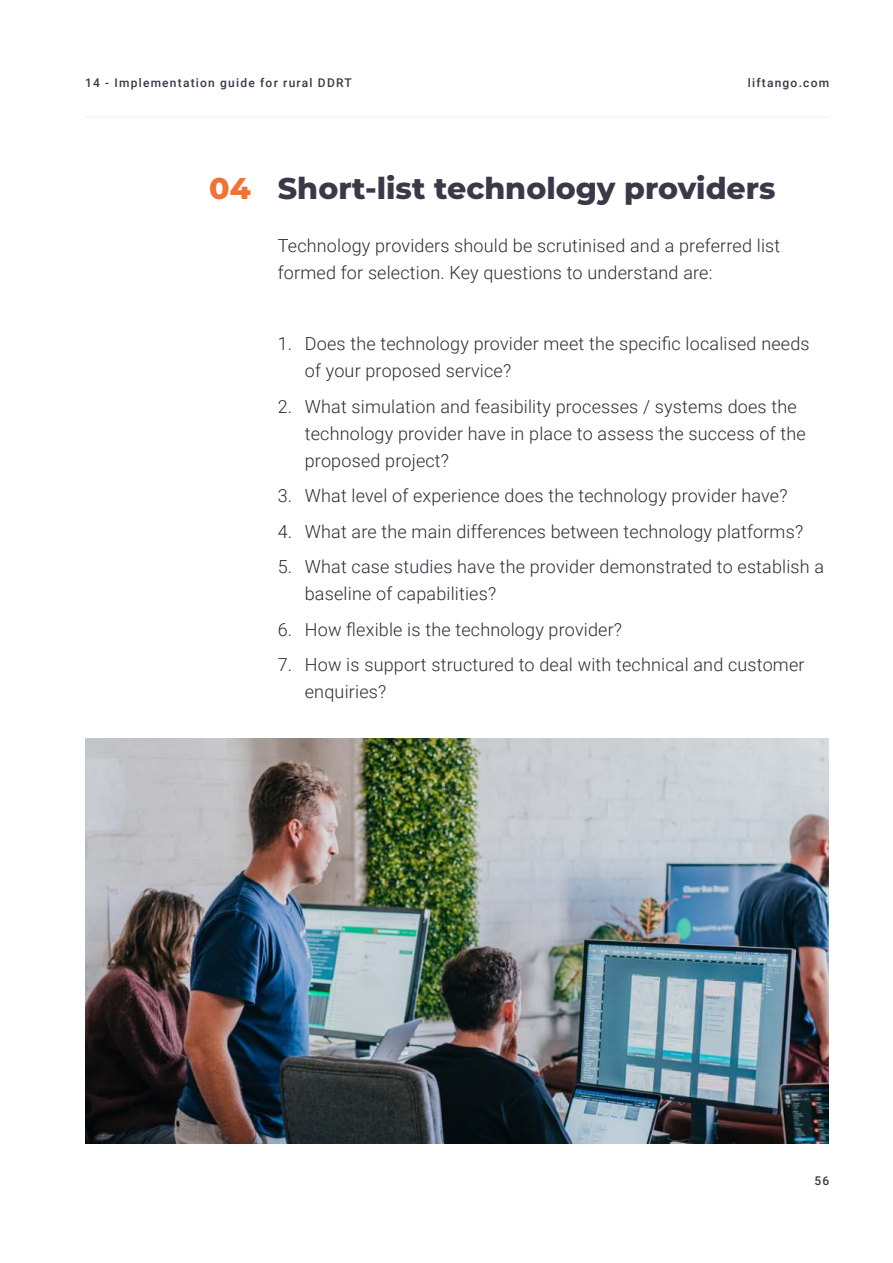
<style>
.page{position:relative;width:893px;height:1263px;background:#fff}
.page>*{position:absolute;margin:0;border:0;box-sizing:border-box;transform-origin:0 0}
.t1{font:800 30px "Montserrat";color:#393947}
.t2{font:300 18px/27px "Roboto";letter-spacing:.01em;color:#2c2c36}
.t3{font:500 12px "Roboto";letter-spacing:.1em;color:#393947}
.s1{color:#ee7334}
</style>
<div class="page">
<hr style="left:85px;top:116px;width:744px;height:2px;background:#f4f4f4">
<img style="left:86px;top:739px;width:742px;height:405px">
<p class="t3" style="left:85px;top:78px;width:268px">14 - Implementation guide for rural DDRT</p>
<p class="t3" style="left:748px;top:78px;width:83px">liftango.com</p>
<h1 class="t1" style="left:209px;top:173px;width:568px"><span class="s1">04</span> Short-list technology providers</h1>
<p class="t2" style="left:278px;top:234px;width:504px">Technology providers should be scrutinised and a preferred list formed for selection. Key questions to understand are:</p>
<p class="t2" style="left:305px;top:330px;width:506px;text-indent:-27px">1. Does the technology provider meet the specific localised needs of your proposed service?</p>
<p class="t2" style="left:305px;top:392px;width:502px;text-indent:-27px">2. What simulation and feasibility processes / systems does the technology provider have in place to assess the success of the proposed project?</p>
<p class="t2" style="left:278px;top:482px;width:511px">3. What level of experience does the technology provider have?</p>
<p class="t2" style="left:278px;top:517px;width:527px">4. What are the main differences between technology platforms?</p>
<p class="t2" style="left:305px;top:553px;width:521px;text-indent:-27px">5. What case studies have the provider demonstrated to establish a baseline of capabilities?</p>
<p class="t2" style="left:278px;top:615px;width:346px">6. How flexible is the technology provider?</p>
<p class="t2" style="left:305px;top:651px;width:501px;text-indent:-27px">7. How is support structured to deal with technical and customer enquiries?</p>
<p class="t3" style="left:814px;top:1175px;width:16px">56</p>
</div>
